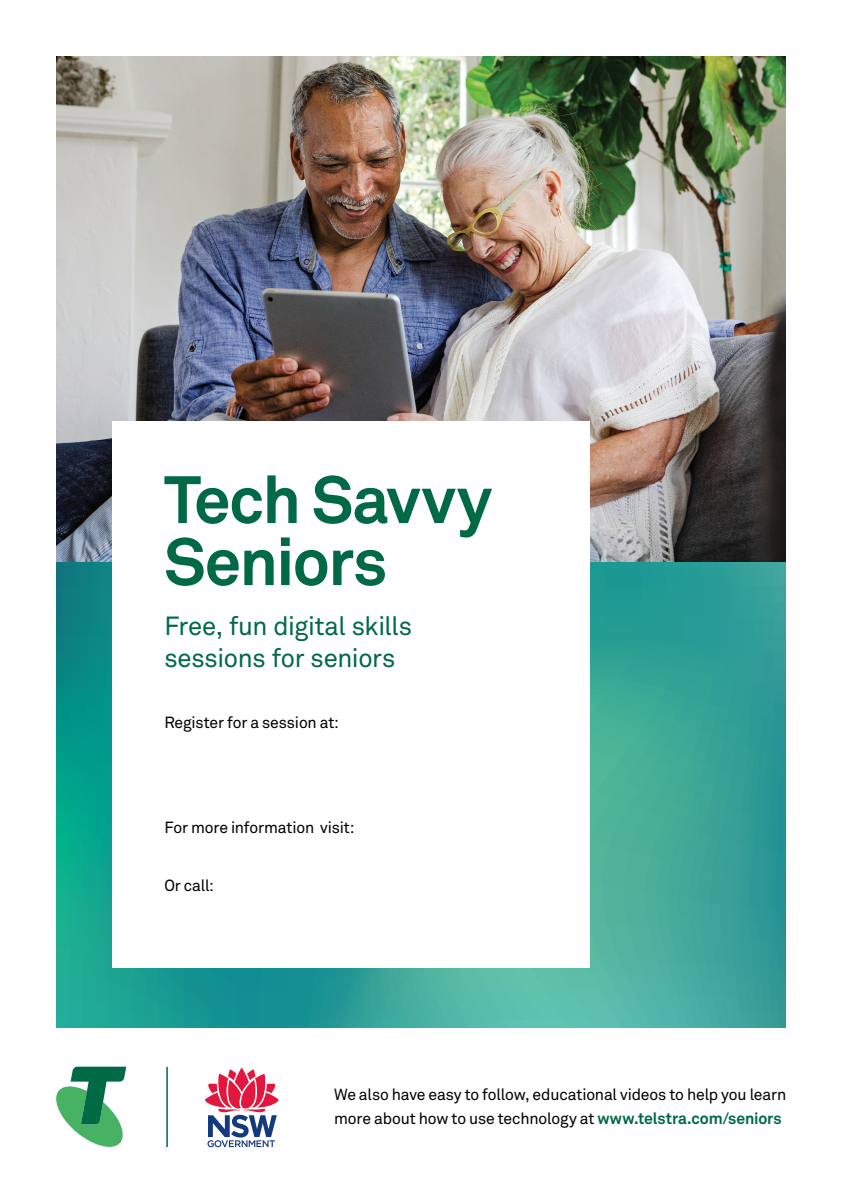
<style>
.page{position:relative;width:842px;height:1191px;background:#fff}
.page>*{position:absolute;margin:0;border:0;box-sizing:border-box;transform-origin:0 0}
.t1{font:700 66px/62px "Telstra Akkurat";letter-spacing:-.02em;color:#006a44}
.t2{font:26px/31.9px "Telstra Akkurat";letter-spacing:-.01em;color:#006a44}
.t3{font:16px/24px "Telstra Akkurat";letter-spacing:-.01em;color:#000}
.s1{font-weight:700;color:#006a44}
</style>
<div class="page">
<svg style="left:56px;top:561px;width:730px;height:467px;background:#32a397"></svg>
<img style="left:56px;top:56px;width:730px;height:505px">
<div style="left:112px;top:421px;width:477px;height:546px;background:#fff"></div>
<svg style="left:56px;top:1066px;width:70px;height:80px"></svg>
<svg style="left:205px;top:1067px;width:74px;height:80px"></svg>
<hr style="left:166px;top:1066px;width:2px;height:81px;background:#006a44">
<h1 class="t1" style="left:164px;top:468px;width:329px">Tech Savvy<br>Seniors</h1>
<h2 class="t2" style="left:164px;top:610px;width:249px">Free, fun digital skills sessions for seniors</h2>
<p class="t3" style="left:164px;top:710px;width:176px">Register for a session at:</p>
<p class="t3" style="left:164px;top:816px;width:191px">For more information visit:</p>
<p class="t3" style="left:164px;top:873px;width:51px">Or call:</p>
<p class="t3" style="left:334px;top:1082px;width:453px">We also have easy to follow, educational videos to help you learn more about how to use technology at <span class="s1">www.telstra.com/seniors</span></p>
</div>
